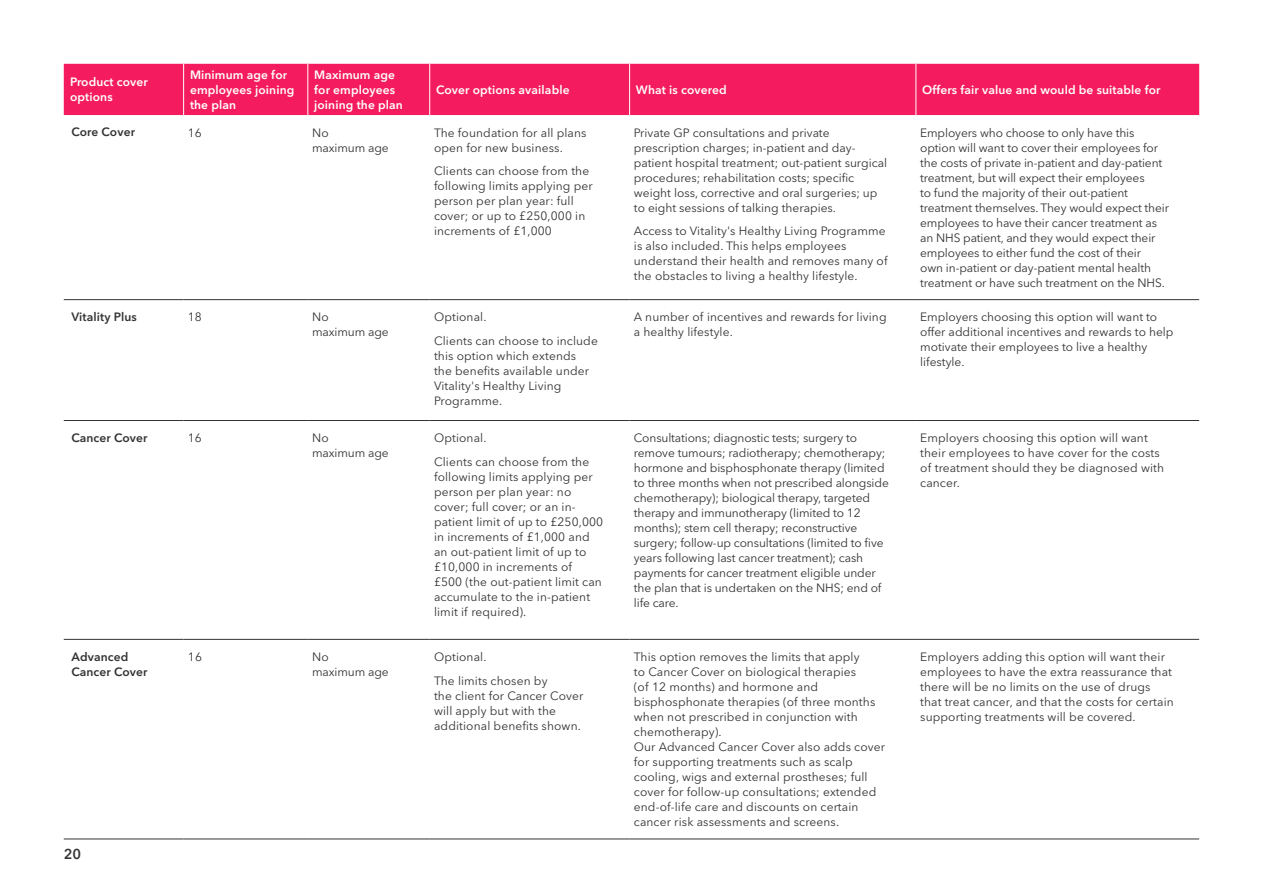
<style>
.page{position:relative;width:1263px;height:893px;background:#fff}
.page>*{position:absolute;margin:0;border:0;box-sizing:border-box;transform-origin:0 0}
.t1{font:600 14.25px "Avenir Next LT Pro";color:#333}
.t2{font:12px/15px "Avenir Next LT Pro";letter-spacing:.01em;color:#333}
.t3{font:12px/15px "Avenir Next LT Pro";letter-spacing:-.01em;color:#333}
.t4{font:600 12px/15px "Avenir Next LT Pro";letter-spacing:.01em;color:#fff}
.t5{font:600 12px/15px "Avenir Next LT Pro";letter-spacing:.01em;color:#333}
</style>
<div class="page">
<div style="left:64px;top:64px;width:1135px;height:51px;background:#f41c5e"></div>
<hr style="left:430px;top:639px;width:200px;height:1px;background:#333">
<hr style="left:630px;top:639px;width:286px;height:1px;background:#333">
<hr style="left:916px;top:639px;width:283px;height:1px;background:#333">
<hr style="left:184px;top:839px;width:124px;height:1px;background:#333">
<hr style="left:308px;top:839px;width:122px;height:1px;background:#333">
<hr style="left:64px;top:639px;width:120px;height:1px;background:#333">
<hr style="left:183px;top:64px;width:1px;height:51px;background:#fff">
<hr style="left:307px;top:64px;width:1px;height:51px;background:#fff">
<hr style="left:429px;top:64px;width:1px;height:51px;background:#fff">
<hr style="left:629px;top:64px;width:1px;height:51px;background:#fff">
<hr style="left:915px;top:64px;width:1px;height:51px;background:#fff">
<hr style="left:64px;top:839px;width:120px;height:1px;background:#333">
<hr style="left:430px;top:839px;width:200px;height:1px;background:#333">
<hr style="left:630px;top:839px;width:286px;height:1px;background:#333">
<hr style="left:916px;top:839px;width:283px;height:1px;background:#333">
<hr style="left:64px;top:299px;width:120px;height:1px;background:#333">
<hr style="left:184px;top:299px;width:124px;height:1px;background:#333">
<hr style="left:308px;top:299px;width:122px;height:1px;background:#333">
<hr style="left:430px;top:299px;width:200px;height:1px;background:#333">
<hr style="left:630px;top:299px;width:286px;height:1px;background:#333">
<hr style="left:916px;top:299px;width:283px;height:1px;background:#333">
<hr style="left:64px;top:420px;width:120px;height:1px;background:#333">
<hr style="left:184px;top:420px;width:124px;height:1px;background:#333">
<hr style="left:308px;top:420px;width:122px;height:1px;background:#333">
<hr style="left:430px;top:420px;width:200px;height:1px;background:#333">
<hr style="left:630px;top:420px;width:286px;height:1px;background:#333">
<hr style="left:916px;top:420px;width:283px;height:1px;background:#333">
<hr style="left:184px;top:639px;width:124px;height:1px;background:#333">
<hr style="left:308px;top:639px;width:122px;height:1px;background:#333">
<p class="t4" style="left:70px;top:74px;width:79px">Product cover options</p>
<p class="t4" style="left:190px;top:67px;width:106px">Minimum age for employees joining the plan</p>
<p class="t4" style="left:314px;top:67px;width:90px">Maximum age for employees joining the plan</p>
<p class="t4" style="left:436px;top:82px;width:135px">Cover options available</p>
<p class="t4" style="left:636px;top:82px;width:92px">What is covered</p>
<p class="t4" style="left:922px;top:82px;width:240px">Offers fair value and would be suitable for</p>
<p class="t5" style="left:71px;top:125px;width:65px">Core Cover</p>
<p class="t2" style="left:188px;top:125px;width:16px">16</p>
<p class="t3" style="left:312px;top:125px;width:78px">No<br>maximum age</p>
<p class="t2" style="left:434px;top:125px;width:154px">The foundation for all plans open for new business.</p>
<p class="t2" style="left:434px;top:164px;width:160px">Clients can choose from the following limits applying per person per plan year: full cover; or up to £250,000 in increments of £1,000</p>
<p class="t5" style="left:71px;top:309px;width:67px">Vitality Plus</p>
<p class="t2" style="left:188px;top:310px;width:16px">18</p>
<p class="t3" style="left:312px;top:310px;width:78px">No<br>maximum age</p>
<p class="t2" style="left:434px;top:305px;width:165px;line-height:23.5px">Optional.<br>Clients can choose to include</p>
<p class="t2" style="left:434px;top:348px;width:157px">this option which extends the benefits available under<br>Vitality's Healthy Living<br>Programme.</p>
<p class="t5" style="left:71px;top:430px;width:78px">Cancer Cover</p>
<p class="t2" style="left:188px;top:431px;width:16px">16</p>
<p class="t3" style="left:312px;top:431px;width:78px">No<br>maximum age</p>
<p class="t2" style="left:434px;top:426px;width:157px;line-height:23.5px">Optional.<br>Clients can choose from the</p>
<p class="t2" style="left:434px;top:469px;width:171px">following limits applying per person per plan year: no cover; full cover; or an in&shy;patient limit of up to £250,000 in increments of £1,000 and an out-patient limit of up to £10,000 in increments of £500 (the out-patient limit can accumulate to the in-patient limit if required).</p>
<p class="t5" style="left:71px;top:649px;width:78px">Advanced<br>Cancer Cover</p>
<p class="t2" style="left:188px;top:649px;width:16px">16</p>
<p class="t3" style="left:312px;top:649px;width:78px">No<br>maximum age</p>
<p class="t2" style="left:434px;top:645px;width:115px;line-height:23.5px">Optional.<br>The limits chosen by</p>
<p class="t2" style="left:434px;top:688px;width:151px">the client for Cancer Cover will apply but with the additional benefits shown.</p>
<p class="t1" style="left:64px;top:846px;width:19px">20</p>
<p class="t2" style="left:634px;top:125px;width:255px">Private GP consultations and private prescription charges; in-patient and day&shy;patient hospital treatment; out-patient surgical procedures; rehabilitation costs; specific weight loss, corrective and oral surgeries; up to eight sessions of talking therapies.</p>
<p class="t2" style="left:634px;top:224px;width:255px">Access to Vitality's Healthy Living Programme is also included. This helps employees understand their health and removes many of the obstacles to living a healthy lifestyle.</p>
<p class="t3" style="left:920px;top:125px;width:250px">Employers who choose to only have this option will want to cover their employees for the costs of private in-patient and day-patient treatment, but will expect their employees<br>to fund the majority of their out-patient treatment themselves. They would expect their employees to have their cancer treatment as an NHS patient, and they would expect their employees to either fund the cost of their<br>own in-patient or day-patient mental health treatment or have such treatment on the NHS.</p>
<p class="t2" style="left:634px;top:310px;width:254px">A number of incentives and rewards for living a healthy lifestyle.</p>
<p class="t2" style="left:920px;top:310px;width:255px">Employers choosing this option will want to offer additional incentives and rewards to help motivate their employees to live a healthy lifestyle.</p>
<p class="t3" style="left:634px;top:431px;width:256px">Consultations; diagnostic tests; surgery to remove tumours; radiotherapy; chemotherapy; hormone and bisphosphonate therapy (limited to three months when not prescribed alongside chemotherapy); biological therapy, targeted therapy and immunotherapy (limited to 12 months); stem cell therapy; reconstructive surgery; follow-up consultations (limited to five years following last cancer treatment); cash payments for cancer treatment eligible under the plan that is undertaken on the NHS; end of life care.</p>
<p class="t2" style="left:920px;top:431px;width:245px">Employers choosing this option will want their employees to have cover for the costs of treatment should they be diagnosed with cancer.</p>
<p class="t2" style="left:634px;top:649px;width:253px">This option removes the limits that apply<br>to Cancer Cover on biological therapies<br>(of 12 months) and hormone and bisphosphonate therapies (of three months when not prescribed in conjunction with chemotherapy).<br>Our Advanced Cancer Cover also adds cover for supporting treatments such as scalp cooling, wigs and external prostheses; full cover for follow-up consultations; extended end-of-life care and discounts on certain cancer risk assessments and screens.</p>
<p class="t2" style="left:920px;top:649px;width:255px">Employers adding this option will want their employees to have the extra reassurance that there will be no limits on the use of drugs that treat cancer, and that the costs for certain supporting treatments will be covered.</p>
</div>
